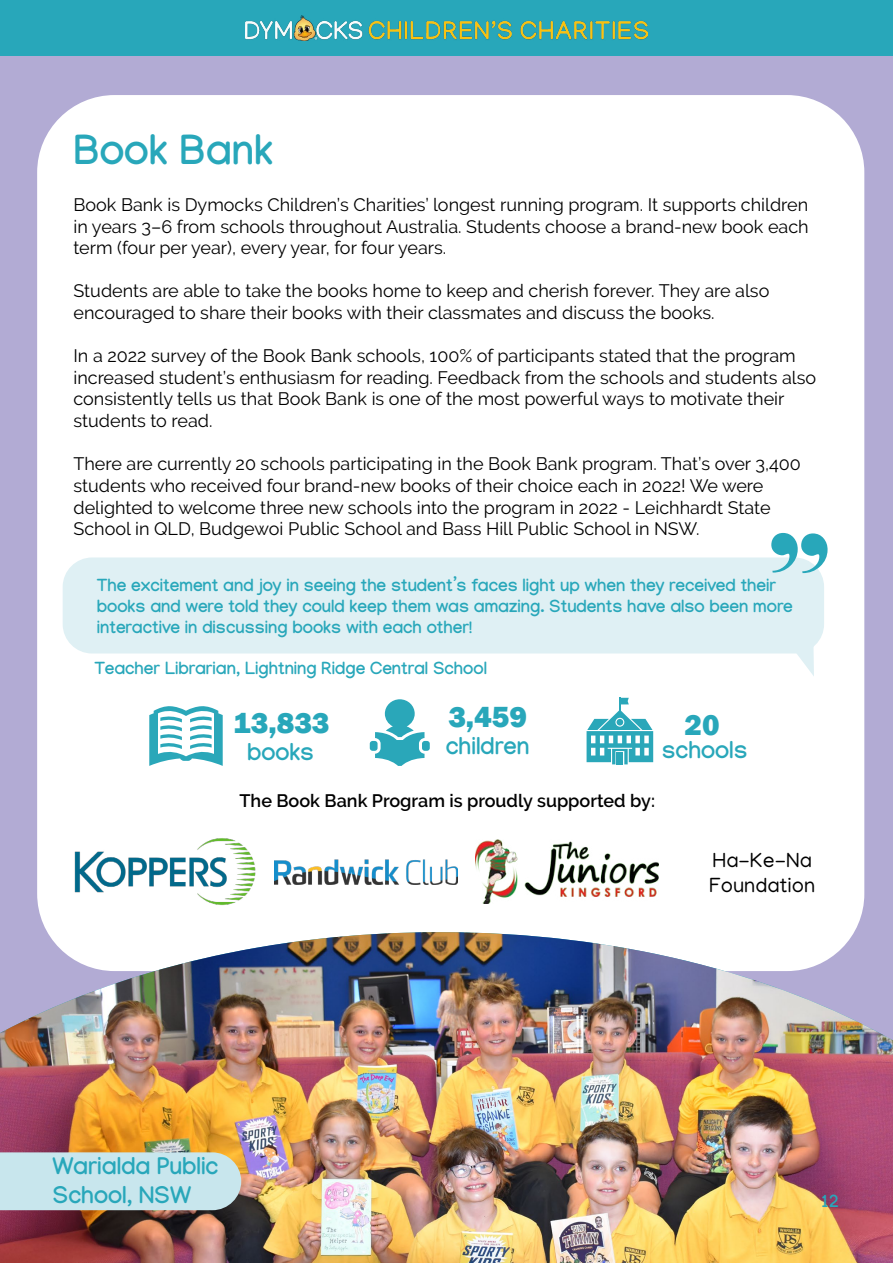
<style>
.page{position:relative;width:893px;height:1263px;background:#b2abd4}
.page>*{position:absolute;margin:0;border:0;box-sizing:border-box;transform-origin:0 0}
.t1{font:700 42px "Manjari";color:#28a7ba}
.t2{font:800 30px "Franklin Gothic";color:#28a7ba}
.t3{font:700 24px/28.8px "Manjari";color:#28a7ba}
.t4{font:21px/25.2px "Manjari";color:#000}
.t5{font:700 19.5px "Manjari";color:#28a7ba}
.t6{font:18px/21.6px "Raleway";color:#000}
.t7{font:600 18px "Raleway";color:#000}
.t8{font:700 18px "Manjari";color:#28a7ba}
.t9{font:700 17.4px/21px "Manjari";color:#28a7ba}
</style>
<div class="page">
<div style="left:37px;top:95px;width:827px;height:876px;background:#fff;border-radius:77px"></div>
<div style="left:0;top:0;width:893px;height:55px;background:#28a7ba"></div>
<img style="left:246px;top:15px;width:401px;height:25px">
<div style="left:63px;top:557px;width:761px;height:96px;background:#dff0f4;border-radius:29px"></div>
<svg style="left:784px;top:646px;width:30px;height:30px"></svg>
<img style="left:0;top:932px;width:893px;height:331px">
<div style="left:0;top:1152px;width:241px;height:58px;background:#c8e6ed"></div>
<svg style="left:149px;top:706px;width:74px;height:60px"></svg>
<div style="left:422px;top:741px;width:8px;height:10px;background:#2aa7b9;border-radius:3px"></div>
<svg style="left:375px;top:699px;width:49px;height:67px"></svg>
<div style="left:370px;top:741px;width:8px;height:10px;background:#2aa7b9;border-radius:3px"></div>
<svg style="left:587px;top:698px;width:66px;height:66px"></svg>
<img style="left:74px;top:838px;width:182px;height:67px">
<img style="left:275px;top:859px;width:183px;height:25px">
<img style="left:476px;top:840px;width:183px;height:64px">
<svg style="left:771px;top:557px;width:50px;height:16px"></svg>
<p class="t1" style="left:73px;top:125px;width:201px">Book Bank</p>
<p class="t6" style="left:73px;top:194px;width:737px;text-align:justify">Book Bank is Dymocks Children’s Charities’ longest running program. It supports children in years 3–6 from schools throughout Australia. Students choose a brand-new book each term (four per year), every year, for four years.</p>
<p class="t6" style="left:73px;top:280px;width:697px">Students are able to take the books home to keep and cherish forever. They are also encouraged to share their books with their classmates and discuss the books.</p>
<p class="t6" style="left:73px;top:345px;width:744px">In a 2022 survey of the Book Bank schools, 100% of participants stated that the program increased student’s enthusiasm for reading. Feedback from the schools and students also consistently tells us that Book Bank is one of the most powerful ways to motivate their students to read.</p>
<p class="t6" style="left:73px;top:453px;width:729px">There are currently 20 schools participating in the Book Bank program. That’s over 3,400 students who received four brand-new books of their choice each in 2022! We were delighted to welcome three new schools into the program in 2022 - Leichhardt State School in QLD, Budgewoi Public School and Bass Hill Public School in NSW.</p>
<p class="t9" style="left:97px;top:575px;width:697px">The excitement and joy in seeing the student’s faces light up when they received their books and were told they could keep them was amazing. Students have also been more interactive in discussing books with each other!</p>
<p class="t9" style="left:94px;top:658px;width:394px">Teacher Librarian, Lightning Ridge Central School</p>
<p class="t2" style="left:233px;top:704px;width:98px">13,833</p>
<p class="t3" style="left:247px;top:737px;width:69px">books</p>
<p class="t2" style="left:448px;top:698px;width:80px">3,459</p>
<p class="t3" style="left:446px;top:731px;width:85px">children</p>
<p class="t2" style="left:684px;top:705px;width:37px">20</p>
<p class="t3" style="left:662px;top:735px;width:87px">schools</p>
<p class="t7" style="left:239px;top:790px;width:417px">The Book Bank Program is proudly supported by:</p>
<p class="t4" style="left:709px;top:847px;width:108px">Ha-Ke-Na<br>Foundation</p>
<p class="t3" style="left:52px;top:1152px;width:167px">Warialda Public<br>School, NSW</p>
<p class="t8" style="left:821px;top:1190px;width:19px">12</p>
<p class="t5" style="left:823px;top:1191px;width:20px">12</p>
</div>
